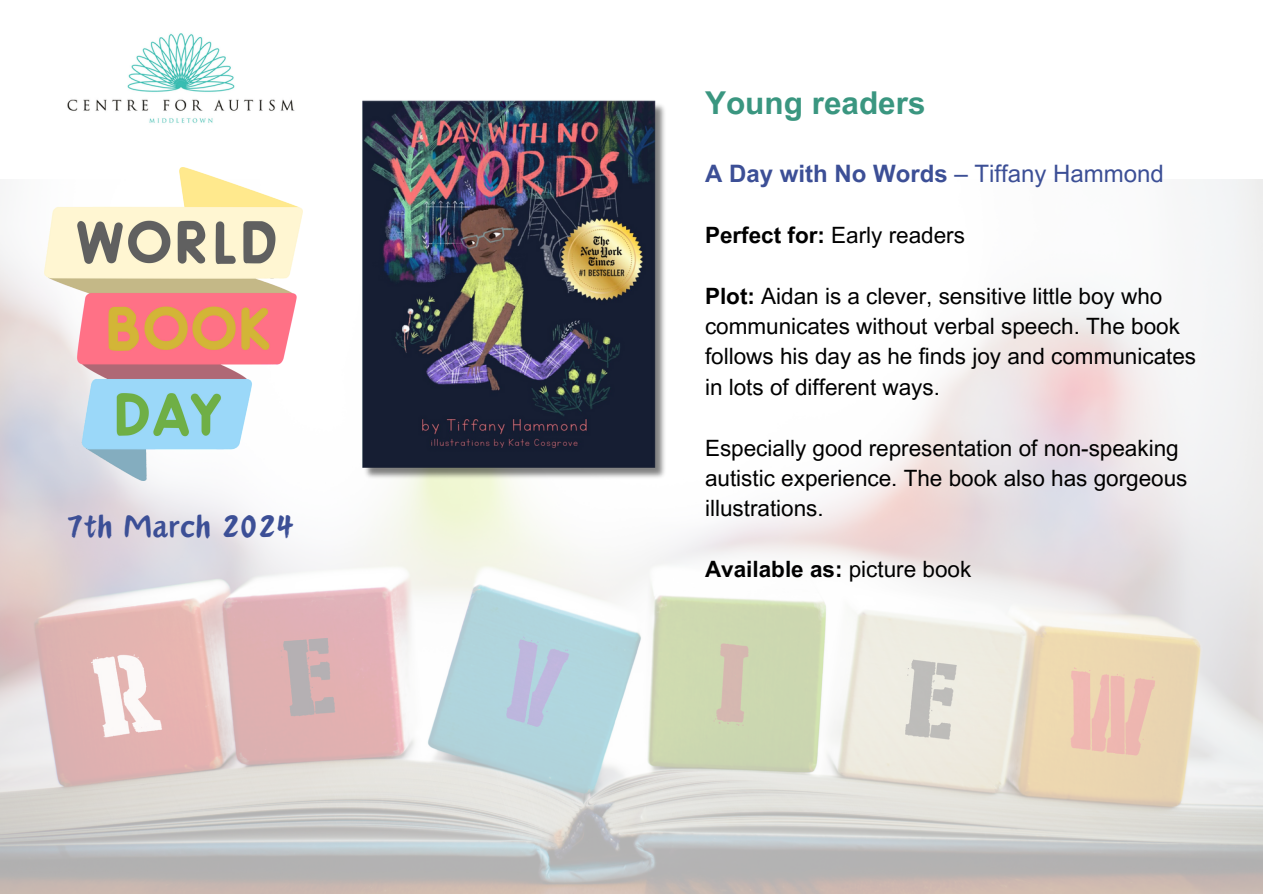
<style>
.page{position:relative;width:1263px;height:894px;background:#fff}
.page>*{position:absolute;margin:0;border:0;box-sizing:border-box;transform-origin:0 0}
.t1{font:40.5px "Canva Oriental Brush";color:#3c4f96}
.t2{font:700 31.5px "Arial MT Pro";color:#3a9680}
.t3{font:700 24px "Arial MT Pro";color:#3c4f96}
.t4{font:22.5px/30.3px "Arial MT Pro";color:#000}
.t5{font:700 22.5px "Arial MT Pro";color:#000}
.s1{font-weight:400}
.s2{font-weight:700}
</style>
<div class="page">
<img style="left:0;top:179px;width:1263px;height:714px">
<img style="left:67px;top:33px;width:228px;height:90px">
<img style="left:44px;top:167px;width:259px;height:313px">
<img style="left:361px;top:100px;width:307px;height:384px">
<p class="t1" style="left:66px;top:509px;width:230px">7th March 2024</p>
<p class="t2" style="left:705px;top:91px;width:222px">Young readers</p>
<p class="t3" style="left:705px;top:164px;width:460px">A Day with No Words <span class="s1">– Tiffany Hammond</span></p>
<p class="t4" style="left:705px;top:222px;width:261px"><span class="s2">Perfect for:</span> Early readers</p>
<p class="t4" style="left:705px;top:283px;width:493px"><span class="s2">Plot:</span> Aidan is a clever, sensitive little boy who communicates without verbal speech. The book follows his day as he finds joy and communicates in lots of different ways.</p>
<p class="t4" style="left:705px;top:435px;width:484px">Especially good representation of non-speaking autistic experience. The book also has gorgeous illustrations.</p>
<p class="t5" style="left:705px;top:560px;width:268px">Available as: <span class="s1">picture book</span></p>
</div>
